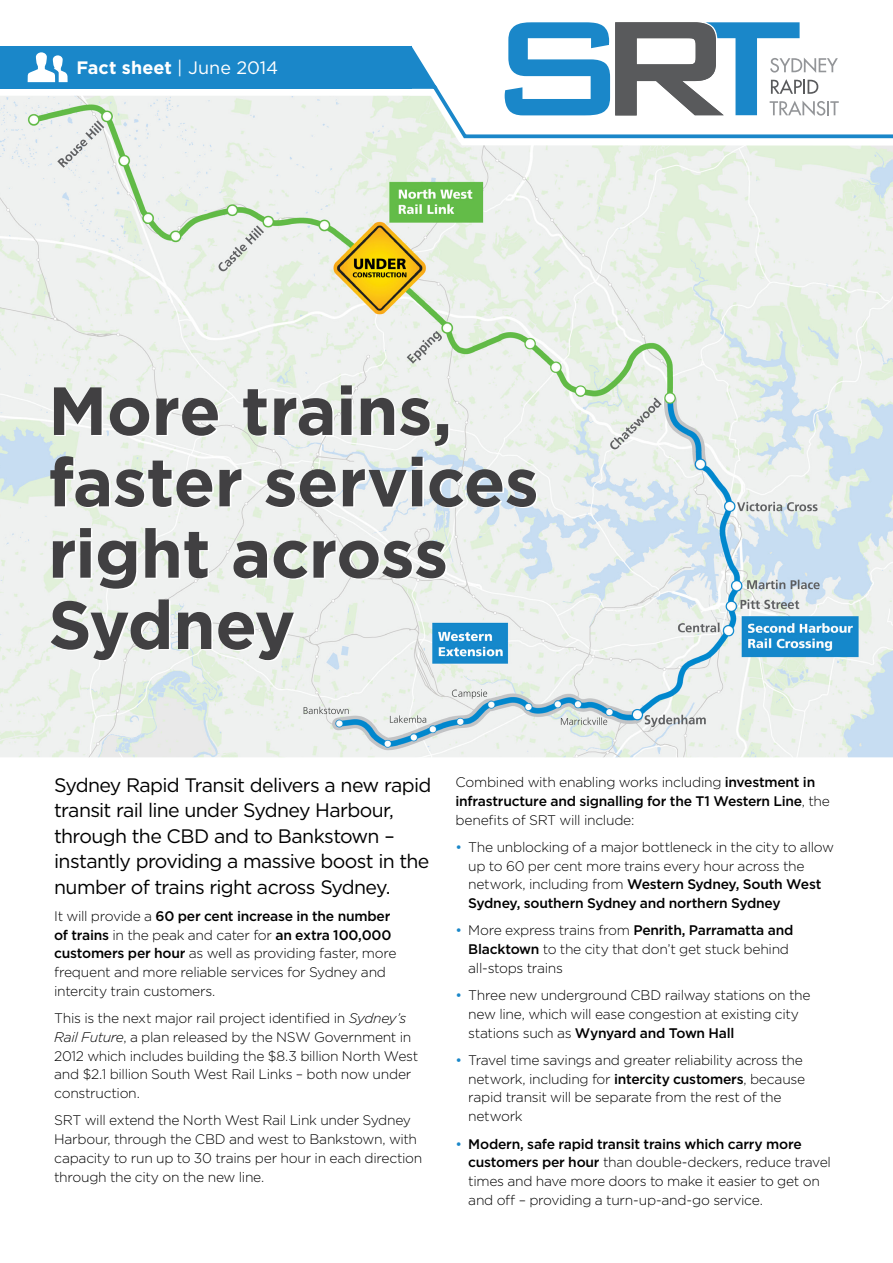
<style>
.page{position:relative;width:893px;height:1263px;background:#fff}
.page>*{position:absolute;margin:0;border:0;box-sizing:border-box;transform-origin:0 0}
._2__Heading_1_-_H2{font:700 67.95px/71.4px "Gotham";letter-spacing:-.01em;color:#414042}
._4__Intro_para{font:19.5px/25.5px "Gotham";letter-spacing:-.035em;color:#000}
._2__Heading_2_Diagra{font:700 18px "Gotham";letter-spacing:.005em;color:#fff}
._6__Body_Copy_-_P{font:300 13.8px/18.8px "Gotham";letter-spacing:-.025em;color:#000}
.s1{font-weight:400}
.s2{font-weight:500}
.s3{font-style:italic}
.s4{font-weight:400;color:#1a87c9}
</style>
<div class="page">
<svg style="left:411px;top:46px;width:26px;height:42px"></svg>
<div style="left:0;top:46px;width:411px;height:43px;background:#1a87c9"></div>
<svg style="left:27px;top:52px;width:41px;height:30px"></svg>
<img style="left:0;top:96px;width:893px;height:661px">
<svg style="left:505px;top:22px;width:334px;height:94px"></svg>
<p class="_2__Heading_2_Diagra" style="left:77px;top:56px;width:203px">Fact sheet <span class="s1">| June 2014</span></p>
<h2 class="_2__Heading_1_-_H2" style="left:48px;top:375px;width:492px">More trains, faster services right across<br>Sydney</h2>
<p class="_4__Intro_para" style="left:54px;top:772px;width:379px">Sydney Rapid Transit delivers a new rapid transit rail line under Sydney Harbour, through the CBD and to Bankstown – instantly providing a massive boost in the number of trains right across Sydney.</p>
<p class="_6__Body_Copy_-_P" style="left:54px;top:906px;width:344px">It will provide a <span class="s2">60 per cent increase in the number of trains</span> in the peak and cater for <span class="s2">an extra 100,000 customers per hour</span> as well as providing faster, more frequent and more reliable services for Sydney and intercity train customers.</p>
<p class="_6__Body_Copy_-_P" style="left:54px;top:1008px;width:366px">This is the next major rail project identified in <span class="s3">Sydney’s Rail Future</span>, a plan released by the NSW Government in 2012 which includes building the $8.3 billion North West and $2.1 billion South West Rail Links – both now under construction.</p>
<p class="_6__Body_Copy_-_P" style="left:54px;top:1111px;width:370px">SRT will extend the North West Rail Link under Sydney Harbour, through the CBD and west to Bankstown, with capacity to run up to 30 trains per hour in each direction through the city on the new line.</p>
<p class="_6__Body_Copy_-_P" style="left:455px;top:772px;width:376px">Combined with enabling works including <span class="s2">investment in infrastructure and signalling for the T1 Western Line</span>, the benefits of SRT will include:</p>
<p class="_6__Body_Copy_-_P" style="left:468px;top:837px;width:367px;text-indent:-13px"><span class="s4">•</span> The unblocking of a major bottleneck in the city to allow up to 60 per cent more trains every hour across the network, including from <span class="s2">Western Sydney, South West Sydney, southern Sydney and northern Sydney</span></p>
<p class="_6__Body_Copy_-_P" style="left:468px;top:921px;width:327px;text-indent:-13px"><span class="s4">•</span> More express trains from <span class="s2">Penrith, Parramatta and<br>Blacktown</span> to the city that don’t get stuck behind all-stops trains</p>
<p class="_6__Body_Copy_-_P" style="left:468px;top:985px;width:344px;text-indent:-13px"><span class="s4">•</span> Three new underground CBD railway stations on the new line, which will ease congestion at existing city stations such as <span class="s2">Wynyard and Town Hall</span></p>
<p class="_6__Body_Copy_-_P" style="left:468px;top:1050px;width:338px;text-indent:-13px"><span class="s4">•</span> Travel time savings and greater reliability across the network, including for <span class="s2">intercity customers</span>, because rapid transit will be separate from the rest of the network</p>
<p class="_6__Body_Copy_-_P" style="left:468px;top:1134px;width:364px;text-indent:-13px"><span class="s4">•</span> <span class="s2">Modern, safe rapid transit trains which carry more customers per hour</span> than double-deckers, reduce travel times and have more doors to make it easier to get on and off – providing a turn-up-and-go service.</p>
</div>
